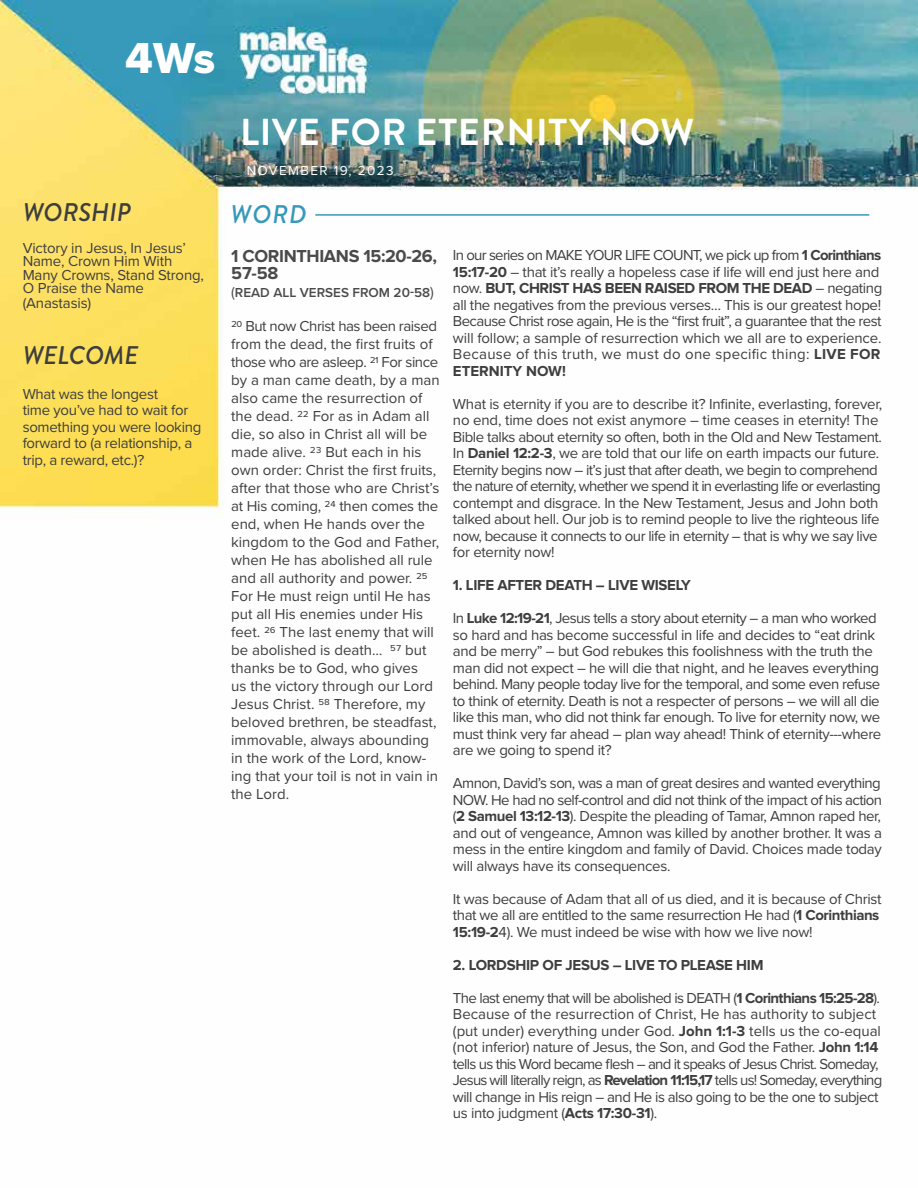
<style>
.page{position:relative;width:918px;height:1188px;background:#fff}
.page>*{position:absolute;margin:0;border:0;box-sizing:border-box;transform-origin:0 0}
.t1{font:45px "Proxima Nova Extrabld";color:#fff}
.t2{font:700 37.5px "Brandon Grotesque";letter-spacing:.02em;color:#fff}
.t3{font:italic 500 25.5px "Brandon Grotesque";color:#3e3e3e}
.t4{font:italic 500 25.5px "Brandon Grotesque";color:#3799ba}
.t5{font:700 18px/16.5px "Proxima Nova";letter-spacing:-.02em;color:#4a4a4a}
.t6{font:15px/16.5px "Proxima Nova";letter-spacing:-.02em;color:#3e3e3e}
.t7{font:15px/18px "Proxima Nova";color:#3e3e3e}
.t8{font:700 15px "Proxima Nova";letter-spacing:-.02em;color:#3e3e3e}
.t9{font:600 13.5px "Proxima Nova";color:#4a4a4a}
.t10{font:13.5px "Proxima Nova";letter-spacing:.1em;color:#fff}
.s1{font-weight:400;font-size:15px}
.s2{font-weight:700}
</style>
<div class="page">
<img style="left:0;top:0;width:918px;height:515px">
<hr style="left:315px;top:214px;width:554px;height:2px;background:#3799ba">
<h1 class="t1" style="left:125px;top:32px;width:92px">4Ws</h1>
<h3 class="t3" style="left:23px;top:195px;width:110px">WORSHIP</h3>
<p class="t6" style="left:23px;top:240px;width:183px;line-height:13.5px">Victory in Jesus, In Jesus’<br>Name, Crown Him With<br>Many Crowns, Stand Strong,<br>O Praise the Name</p>
<p class="t6" style="left:23px;top:294px;width:70px">(Anastasis)</p>
<h3 class="t3" style="left:23px;top:338px;width:117px">WELCOME</h3>
<p class="t6" style="left:23px;top:385px;width:180px">What was the longest<br>time you’ve had to wait for something you were looking forward to (a relationship, a trip, a reward, etc.)?</p>
<h2 class="t2" style="left:240px;top:106px;width:456px">LIVE FOR ETERNITY NOW</h2>
<p class="t10" style="left:247px;top:161px;width:148px">NOVEMBER 19, 2023</p>
<h3 class="t4" style="left:230px;top:196px;width:78px">WORD</h3>
<p class="t5" style="left:231px;top:249px;width:207px">1 CORINTHIANS 15:20-26,<br>57-58</p>
<p class="t9" style="left:231px;top:282px;width:204px"><span class="s1">(</span>READ ALL VERSES FROM 20-58<span class="s1">)</span></p>
<p class="t7" style="left:231px;top:317px;width:210px">20 But now Christ has been raised from the dead, the first fruits of those who are asleep. 21 For since by a man came death, by a man also came the resurrection of the dead. 22 For as in Adam all die, so also in Christ all will be made alive. 23 But each in his own order: Christ the first fruits, after that those who are Christ’s at His coming, 24 then comes the end, when He hands over the kingdom to the God and Father, when He has abolished all rule and all authority and power. 25<br>For He must reign until He has put all His enemies under His feet. 26 The last enemy that will be abolished is death… 57 but thanks be to God, who gives<br>us the victory through our Lord<br>Jesus Christ. 58 Therefore, my beloved brethren, be steadfast, immovable, always abounding in the work of the Lord, know&shy;ing that your toil is not in vain in the Lord.</p>
<p class="t6" style="left:453px;top:246px;width:431px">In our series on MAKE YOUR LIFE COUNT, we pick up from <span class="s2">1 Corinthians 15:17-20</span> – that it’s really a hopeless case if life will end just here and now. <span class="s2">BUT, CHRIST HAS BEEN RAISED FROM THE DEAD</span> – negating all the negatives from the previous verses… This is our greatest hope!<br>Because Christ rose again, He is the “first fruit”, a guarantee that the rest will follow; a sample of resurrection which we all are to experience.<br>Because of this truth, we must do one specific thing: <span class="s2">LIVE FOR ETERNITY NOW!</span></p>
<p class="t6" style="left:453px;top:395px;width:431px">What is eternity if you are to describe it? Infinite, everlasting, forever, no end, time does not exist anymore – time ceases in eternity! The Bible talks about eternity so often, both in the Old and New Testament.<br>In <span class="s2">Daniel 12:2-3</span>, we are told that our life on earth impacts our future.<br>Eternity begins now – it’s just that after death, we begin to comprehend the nature of eternity, whether we spend it in everlasting life or everlasting contempt and disgrace. In the New Testament, Jesus and John both talked about hell. Our job is to remind people to live the righteous life now, because it connects to our life in eternity – that is why we say live for eternity now!</p>
<p class="t8" style="left:453px;top:578px;width:240px">1. LIFE AFTER DEATH – LIVE WISELY</p>
<p class="t6" style="left:453px;top:609px;width:430px">In <span class="s2">Luke 12:19-21</span>, Jesus tells a story about eternity – a man who worked so hard and has become successful in life and decides to “eat drink and be merry” – but God rebukes this foolishness with the truth the man did not expect – he will die that night, and he leaves everything behind. Many people today live for the temporal, and some even refuse to think of eternity. Death is not a respecter of persons – we will all die like this man, who did not think far enough. To live for eternity now, we must think very far ahead – plan way ahead! Think of eternity---where are we going to spend it?</p>
<p class="t6" style="left:453px;top:774px;width:431px;text-align:justify">Amnon, David’s son, was a man of great desires and wanted everything NOW. He had no self-control and did not think of the impact of his action (<span class="s2">2 Samuel 13:12-13</span>). Despite the pleading of Tamar, Amnon raped her, and out of vengeance, Amnon was killed by another brother. It was a mess in the entire kingdom and family of David. Choices made today will always have its consequences.</p>
<p class="t6" style="left:453px;top:890px;width:430px">It was because of Adam that all of us died, and it is because of Christ that we all are entitled to the same resurrection He had (<span class="s2">1 Corinthians<br>15:19-2</span>4). We must indeed be wise with how we live now!</p>
<p class="t8" style="left:453px;top:958px;width:312px">2. LORDSHIP OF JESUS – LIVE TO PLEASE HIM</p>
<p class="t6" style="left:453px;top:989px;width:431px">The last enemy that will be abolished is DEATH (<span class="s2">1 Corinthians 15:25-28</span>).<br>Because of the resurrection of Christ, He has authority to subject (put under) everything under God. <span class="s2">John 1:1-3</span> tells us the co-equal (not inferior) nature of Jesus, the Son, and God the Father. <span class="s2">John 1:14 </span>tells us this Word became flesh – and it speaks of Jesus Christ. Someday, Jesus will literally reign, as <span class="s2">Revelation 11:15,17</span> tells us! Someday, everything will change in His reign – and He is also going to be the one to subject us into judgment (<span class="s2">Acts 17:30-31</span>).</p>
</div>
